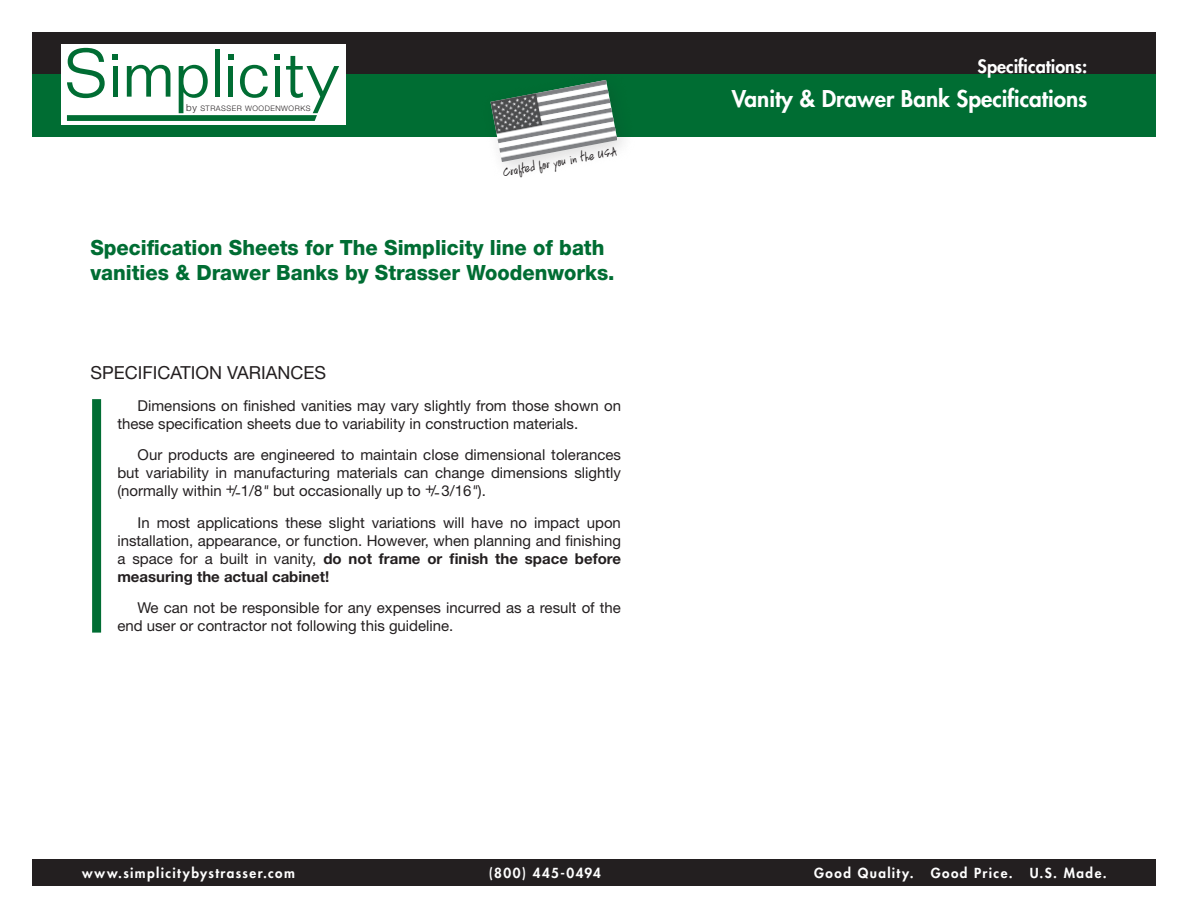
<style>
.page{position:relative;width:1188px;height:918px;background:#fff}
.page>*{position:absolute;margin:0;border:0;box-sizing:border-box;transform-origin:0 0}
.t1{font:800 22.5px "Futura";color:#fff}
.t2{font:800 21px/25.2px "Helvetica Neue";color:#006d33;scale:.96 1}
.t3{font:18px "Helvetica Neue";color:#231f20}
.t4{font:800 18px "Futura";color:#fff}
.t5{font:700 15.6px "Hand Script Upright";color:#231f20}
.t6{font:15px/18px "Helvetica Neue";color:#231f20}
.t7{font:800 13.5px "Futura";letter-spacing:.105em;color:#fff}
.t8{font:300 7.5px "Helvetica Neue";letter-spacing:.07em;color:#231f20}
.s1{font-size:9.75px}
.s2{font-size:17.55px}
.s3{font-weight:700}
</style>
<div class="page">
<div style="left:32px;top:32px;width:1124px;height:42px;background:#231f20"></div>
<div style="left:32px;top:859px;width:1124px;height:27px;background:#231f20"></div>
<div style="left:32px;top:74px;width:1124px;height:62px;background:#006d33"></div>
<div style="left:61px;top:44px;width:284px;height:81px;background:#fff"></div>
<svg style="left:67px;top:48px;width:272px;height:73px"></svg>
<div style="left:480px;top:69px;width:158px;height:113px;background:#231f20;opacity:.15"></div>
<img style="left:491px;top:80px;width:126px;height:82px">
<div style="left:92px;top:399px;width:9px;height:234px;background:#006d33"></div>
<p class="t8" style="left:186px;top:104px;width:126px"><span class="s1">by</span> STRASSER WOODENWORKS</p>
<p class="t5" style="left:503px;top:166px;width:117px;rotate:-11deg"><span class="s2">C</span>rafted for you in the <span class="s2">U</span>SA</p>
<p class="t2" style="left:90px;top:235px;width:548px">Specification Sheets for The Simplicity line of bath vanities &amp; Drawer Banks by Strasser Woodenworks.</p>
<p class="t3" style="left:90px;top:362px;width:237px">SPECIFICATION VARIANCES</p>
<p class="t6" style="left:117px;top:396px;width:505px;text-indent:20px">Dimensions on finished vanities may vary slightly from those shown on these specification sheets due to variability in construction materials.</p>
<p class="t6" style="left:117px;top:446px;width:505px;text-align:justify;text-indent:20px">Our products are engineered to maintain close dimensional tolerances but variability in manufacturing materials can change dimensions slightly (normally within +/-1/8" but occasionally up to +/-3/16").</p>
<p class="t6" style="left:117px;top:513px;width:505px;text-align:justify;text-indent:20px">In most applications these slight variations will have no impact upon installation, appearance, or function. However, when planning and finishing a space for a built in vanity, <span class="s3">do not frame or finish the space before measuring the actual cabinet!</span></p>
<p class="t6" style="left:117px;top:599px;width:505px;text-indent:20px">We can not be responsible for any expenses incurred as a result of the end user or contractor not following this guideline.</p>
<p class="t4" style="left:978px;top:55px;width:111px">Specifications:</p>
<p class="t1" style="left:732px;top:84px;width:357px">Vanity &amp; Drawer Bank Specifications</p>
<p class="t7" style="left:82px;top:864px;width:214px">www.simplicitybystrasser.com</p>
<p class="t7" style="left:489px;top:864px;width:114px">(800) 445-0494</p>
<p class="t7" style="left:814px;top:864px;width:101px">Good Quality.</p>
<p class="t7" style="left:931px;top:864px;width:83px">Good Price.</p>
<p class="t7" style="left:1030px;top:864px;width:78px">U.S. Made.</p>
</div>
